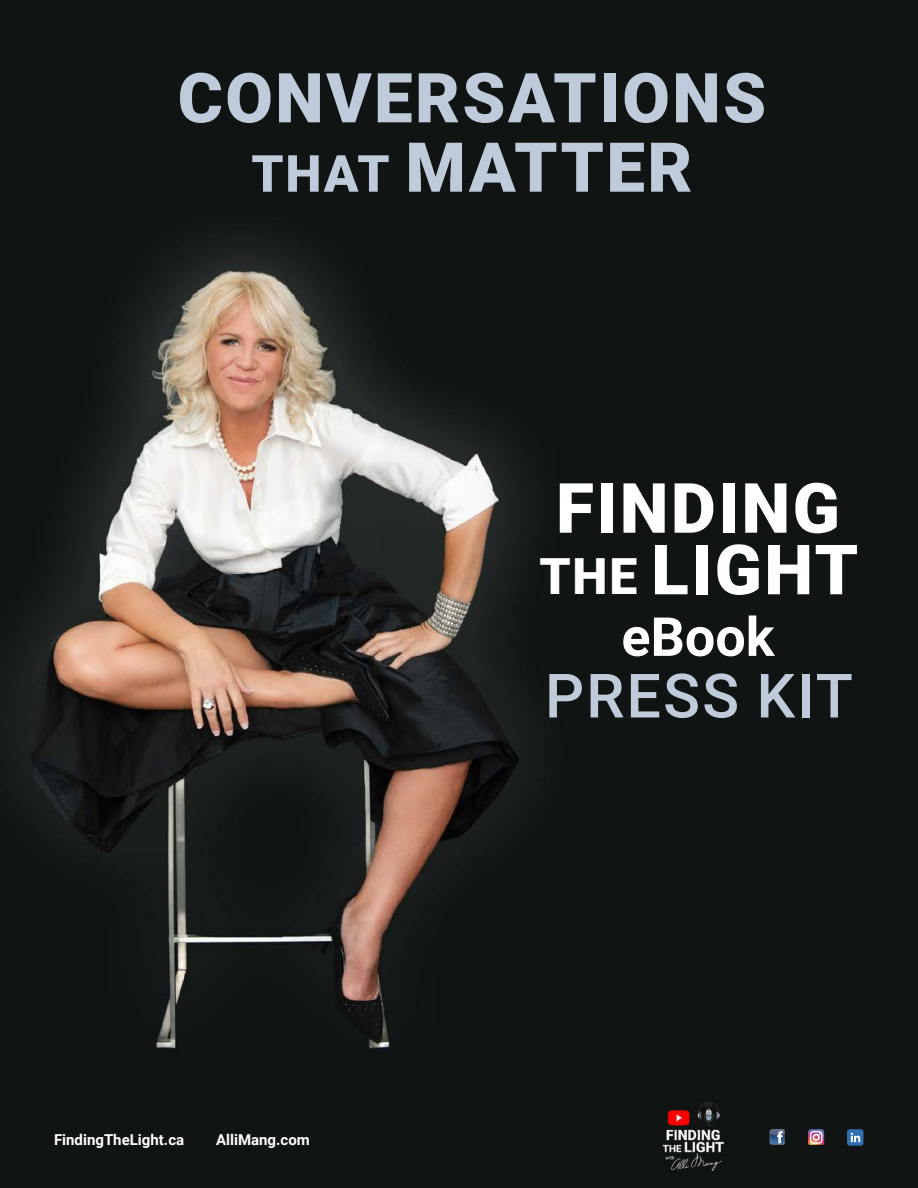
<style>
.page{position:relative;width:918px;height:1188px;background:#fff}
.page>*{position:absolute;margin:0;border:0;box-sizing:border-box;transform-origin:0 0}
.t1{font:900 69.3px/61.7px "Roboto";letter-spacing:.035em;color:#fff}
.t2{font:900 68.85px/69.4px "Roboto";letter-spacing:.035em;color:#bfcbda;text-align:center}
.t3{font:500 61.2px "Roboto";letter-spacing:.035em;color:#bfcbda}
.t4{font:700 53.85px "Roboto";color:#fff}
.t5{font:700 15px "Roboto";color:#fff}
.s1{font-size:51.15px}
.s2{font-size:49.8px}
</style>
<div class="page">
<img style="left:0;top:0;width:918px;height:1188px">
<img style="left:770px;top:1129px;width:15px;height:2px">
<svg style="left:770px;top:1131px;width:15px;height:14px"></svg>
<img style="left:657px;top:1099px;width:72px;height:72px">
<svg style="left:808px;top:1129px;width:16px;height:16px"></svg>
<svg style="left:847px;top:1129px;width:16px;height:17px"></svg>
<h2 class="t2" style="left:178px;top:61px;width:590px">CONVERSATIONS<br><span class="s1">THAT</span> MATTER</h2>
<p class="t5" style="left:54px;top:1130px;width:132px">FindingTheLight.ca</p>
<p class="t5" style="left:216px;top:1130px;width:95px">AlliMang.com</p>
<h1 class="t1" style="left:539px;top:475px;width:320px">FINDING<br><span class="s2">THE</span> LIGHT</h1>
<h3 class="t4" style="left:621px;top:599px;width:155px">eBook</h3>
<h3 class="t3" style="left:545px;top:653px;width:309px">PRESS KIT</h3>
</div>
